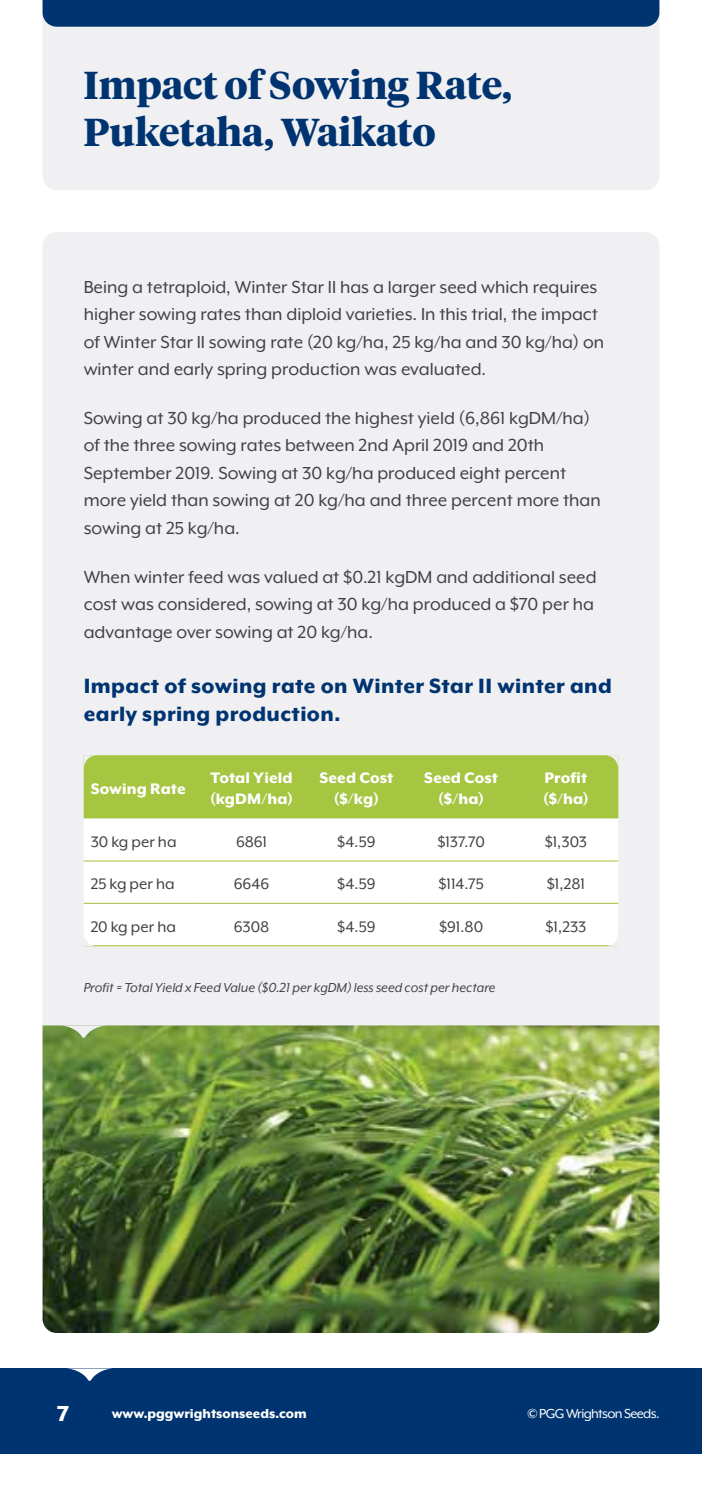
<style>
.page{position:relative;width:702px;height:1489px;background:#fff}
.page>*{position:absolute;margin:0;border:0;box-sizing:border-box;transform-origin:0 0}
.t1{font:700 38.75px/46.5px "Tiempos Headline";color:#003471}
.t2{font:800 25px "Mr Eaves XL Mod OT";color:#fff}
.t3{font:800 23.75px/27.5px "Mr Eaves XL Mod OT";letter-spacing:.02em;color:#003471}
.t4{font:20px/27.5px "Mr Eaves XL Mod OT";color:#414042}
.t5{font:17.5px "Mr Eaves XL Mod OT";color:#414042}
.t6{font:800 17.5px/21px "Mr Eaves XL Mod OT";letter-spacing:.005em;color:#fff}
.t7{font:italic 15px "Mr Eaves XL Mod OT";color:#414042}
.t8{font:800 15px "Mr Eaves XL Mod OT";color:#fff}
.t9{font:15px "Mr Eaves XL Mod OT";letter-spacing:-.045em;color:#fff}
</style>
<div class="page">
<div style="left:43px;top:0;width:616px;height:190px;background:#f0f0f3;border-radius:14px"></div>
<div style="left:43px;top:232px;width:616px;height:938px;background:#f0f0f3;border-radius:14px"></div>
<div style="left:84px;top:818px;width:534px;height:127px;background:#fff"></div>
<hr style="left:84px;top:902px;width:115px;height:1px;background:#a6c541">
<hr style="left:199px;top:902px;width:105px;height:1px;background:#a6c541">
<hr style="left:304px;top:902px;width:105px;height:1px;background:#a6c541">
<hr style="left:409px;top:902px;width:104px;height:1px;background:#a6c541">
<hr style="left:513px;top:902px;width:105px;height:1px;background:#a6c541">
<hr style="left:84px;top:945px;width:115px;height:1px;background:#a6c541">
<hr style="left:199px;top:945px;width:105px;height:1px;background:#a6c541">
<hr style="left:304px;top:945px;width:105px;height:1px;background:#a6c541">
<hr style="left:409px;top:945px;width:104px;height:1px;background:#a6c541">
<hr style="left:513px;top:945px;width:105px;height:1px;background:#a6c541">
<hr style="left:84px;top:860px;width:115px;height:1px;background:#a6c541">
<hr style="left:199px;top:860px;width:105px;height:1px;background:#a6c541">
<hr style="left:304px;top:860px;width:105px;height:1px;background:#a6c541">
<hr style="left:409px;top:860px;width:104px;height:1px;background:#a6c541">
<hr style="left:513px;top:860px;width:105px;height:1px;background:#a6c541">
<svg style="left:604px;top:932px;width:14px;height:14px"></svg>
<svg style="left:84px;top:932px;width:14px;height:14px"></svg>
<div style="left:84px;top:755px;width:534px;height:63px;background:#a6c541"></div>
<img style="left:43px;top:1025px;width:616px;height:307px">
<svg style="left:59px;top:1025px;width:50px;height:13px"></svg>
<div style="left:0;top:1368px;width:702px;height:85px;background:#003471"></div>
<div style="left:43px;top:0;width:616px;height:27px;background:#003471"></div>
<svg style="left:67px;top:1368px;width:46px;height:13px"></svg>
<h1 class="t1" style="left:84px;top:60px;width:430px">Impact of Sowing Rate,<br>Puketaha, Waikato</h1>
<p class="t4" style="left:84px;top:273px;width:522px">Being a tetraploid, Winter Star II has a larger seed which requires higher sowing rates than diploid varieties. In this trial, the impact of Winter Star II sowing rate (20 kg/ha, 25 kg/ha and 30 kg/ha) on winter and early spring production was evaluated.</p>
<p class="t4" style="left:84px;top:404px;width:518px">Sowing at 30 kg/ha produced the highest yield (6,861 kgDM/ha) of the three sowing rates between 2nd April 2019 and 20th September 2019. Sowing at 30 kg/ha produced eight percent more yield than sowing at 20 kg/ha and three percent more than sowing at 25 kg/ha.</p>
<p class="t4" style="left:84px;top:563px;width:514px">When winter feed was valued at $0.21 kgDM and additional seed cost was considered, sowing at 30 kg/ha produced a $70 per ha advantage over sowing at 20 kg/ha.</p>
<p class="t3" style="left:84px;top:672px;width:529px">Impact of sowing rate on Winter Star II winter and early spring production.</p>
<p class="t6" style="left:91px;top:778px;width:96px">Sowing Rate</p>
<p class="t6" style="left:210px;top:767px;width:84px">Total Yield (kgDM/ha)</p>
<p class="t6" style="left:319px;top:767px;width:75px;text-align:center">Seed Cost ($/kg)</p>
<p class="t6" style="left:424px;top:767px;width:75px;text-align:center">Seed Cost ($/ha)</p>
<p class="t6" style="left:543px;top:767px;width:47px">Profit ($/ha)</p>
<p class="t5" style="left:91px;top:832px;width:87px">30 kg per ha</p>
<p class="t5" style="left:236px;top:832px;width:33px">6861</p>
<p class="t5" style="left:337px;top:832px;width:40px">$4.59</p>
<p class="t5" style="left:437px;top:832px;width:49px">$137.70</p>
<p class="t5" style="left:544px;top:832px;width:44px">$1,303</p>
<p class="t5" style="left:91px;top:875px;width:85px">25 kg per ha</p>
<p class="t5" style="left:234px;top:875px;width:37px">6646</p>
<p class="t5" style="left:337px;top:875px;width:40px">$4.59</p>
<p class="t5" style="left:438px;top:875px;width:47px">$114.75</p>
<p class="t5" style="left:547px;top:875px;width:40px">$1,281</p>
<p class="t5" style="left:91px;top:917px;width:87px">20 kg per ha</p>
<p class="t5" style="left:234px;top:917px;width:37px">6308</p>
<p class="t5" style="left:337px;top:917px;width:40px">$4.59</p>
<p class="t5" style="left:439px;top:917px;width:45px">$91.80</p>
<p class="t5" style="left:545px;top:917px;width:42px">$1,233</p>
<p class="t7" style="left:84px;top:980px;width:413px">Profit = Total Yield x Feed Value ($0.21 per kgDM) less seed cost per hectare</p>
<p class="t2" style="left:57px;top:1401px;width:14px">7</p>
<p class="t8" style="left:112px;top:1405px;width:196px">www.pggwrightsonseeds.com</p>
<p class="t9" style="left:527px;top:1405px;width:133px">© PGG Wrightson Seeds.</p>
</div>
